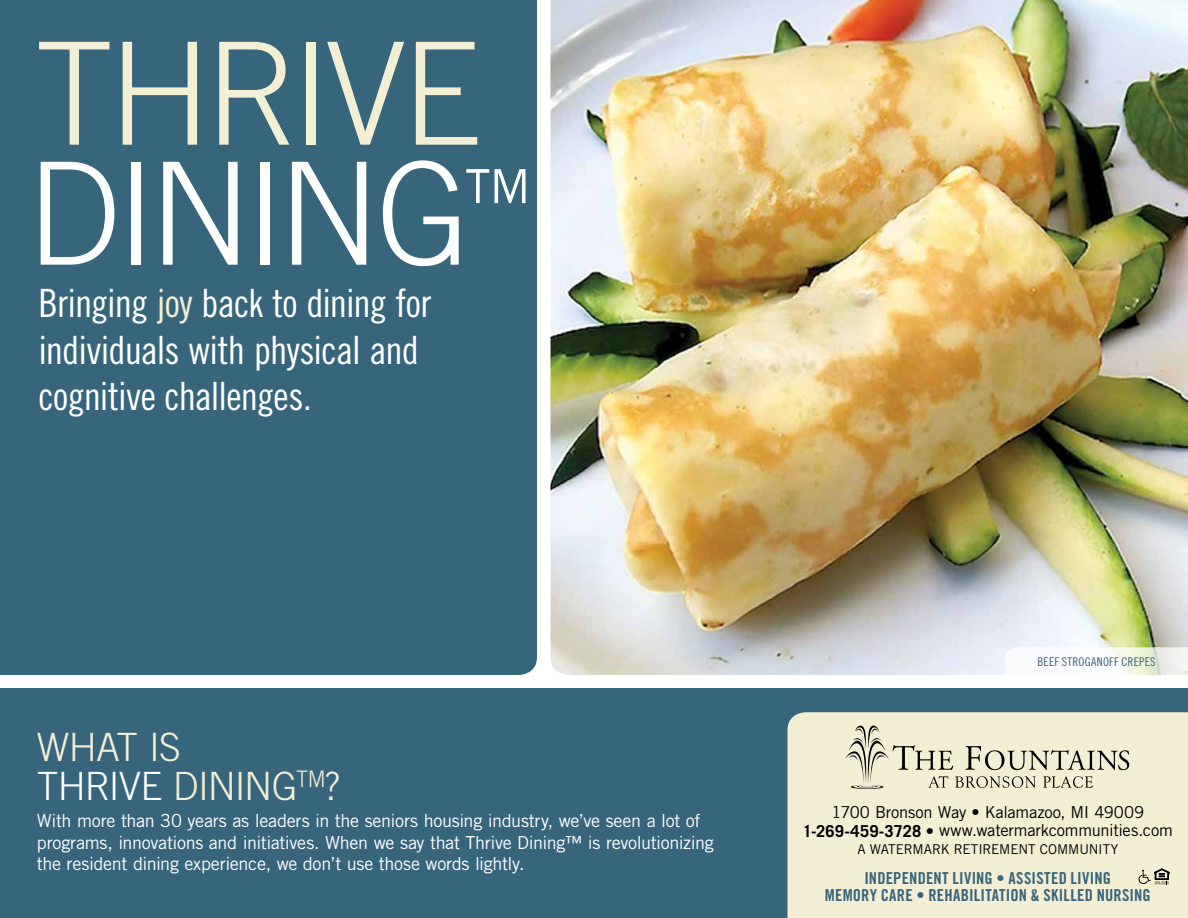
<style>
.page{position:relative;width:1188px;height:918px;background:#fff}
.page>*{position:absolute;margin:0;border:0;box-sizing:border-box;transform-origin:0 0}
.t1{font:300 142.5px/120px "Trade Gothic";letter-spacing:-.04em;color:#f3efd4}
.t2{font:39px/46.8px "Trade Gothic Cond Eighteen";letter-spacing:-.025em;color:#fff}
.t3{font:300 39px/39px "Trade Gothic";letter-spacing:-.02em;color:#f3efd4}
.t4{font:18px/21.8px "Trade Gothic";letter-spacing:-.02em;color:#fff}
.t5{font:16.5px/18px "Trade Gothic";letter-spacing:-.015em;color:#000;text-align:center}
.t6{font:16.5px/16.5px "Trade Gothic Bold Cond Twenty";letter-spacing:.015em;color:#37657b;text-align:center}
.t7{font:13.5px "Trade Gothic";letter-spacing:-.015em;color:#000}
.t8{font:12px "Trade Gothic Cond Eighteen";letter-spacing:.015em;color:#37657b}
.s1{color:#fff}
.s2{color:#f3efd4}
.s3{font-weight:700}
</style>
<div class="page">
<img style="left:550px;top:0;width:638px;height:675px">
<div style="left:0;top:0;width:537px;height:675px;background:#37657b"></div>
<div style="left:0;top:688px;width:1188px;height:230px;background:#37657b"></div>
<div style="left:788px;top:712px;width:400px;height:206px;background:#f3efd4"></div>
<svg style="left:1005px;top:647px;width:183px;height:28px"></svg>
<svg style="left:845px;top:726px;width:284px;height:63px;background:#dbd7bf"></svg>
<svg style="left:1139px;top:868px;width:31px;height:16px"></svg>
<h1 class="t1" style="left:26px;top:32px;width:509px">THRIVE<br><span class="s1">DINING</span><sup>™</sup></h1>
<h2 class="t2" style="left:38px;top:279px;width:394px">Bringing <span class="s2">joy</span> back to dining for individuals with physical and cognitive challenges.</h2>
<h2 class="t3" style="left:37px;top:727px;width:305px">WHAT IS<br><span class="s1">THRIVE</span> DINING<sup>TM</sup>?</h2>
<p class="t4" style="left:37px;top:809px;width:678px">With more than 30 years as leaders in the seniors housing industry, we’ve seen a lot of programs, innovations and initiatives. When we say that Thrive Dining™ is revolutionizing the resident dining experience, we don’t use those words lightly.</p>
<p class="t8" style="left:1037px;top:654px;width:120px">BEEF STROGANOFF CREPES</p>
<p class="t5" style="left:803px;top:803px;width:372px">1700 Bronson Way • Kalamazoo, MI 49009<br><span class="s3">1-269-459-3728</span> • www.watermarkcommunities.com</p>
<p class="t7" style="left:857px;top:841px;width:262px">A WATERMARK RETIREMENT COMMUNITY</p>
<p class="t6" style="left:825px;top:870px;width:327px">INDEPENDENT LIVING • ASSISTED LIVING<br>MEMORY CARE • REHABILITATION &amp; SKILLED NURSING</p>
</div>
